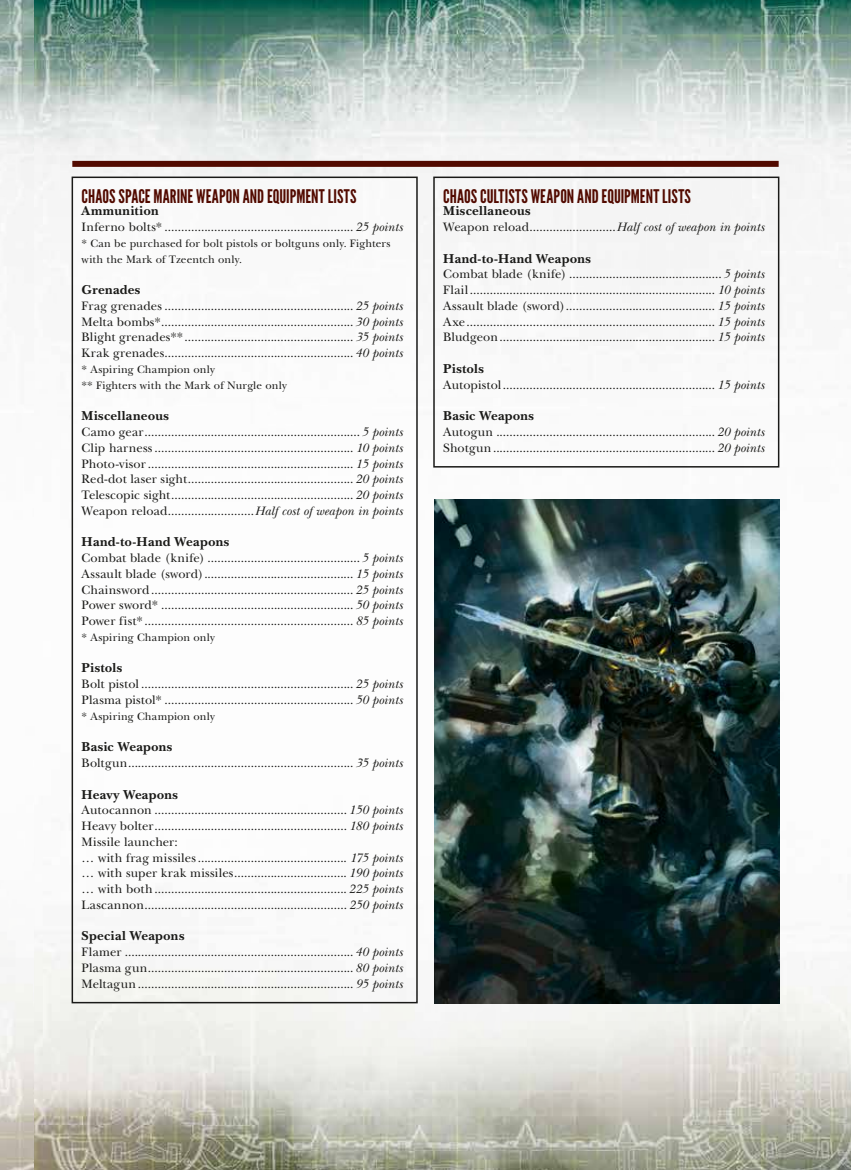
<style>
.page{position:relative;width:851px;height:1170px;background:#fff}
.page>*{position:absolute;margin:0;border:0;box-sizing:border-box;transform-origin:0 0}
.t1{font:18.75px "League Gothic";letter-spacing:.005em;color:#520a00}
.t2{font:700 13.5px "New Baskerville Std";letter-spacing:.02em;color:#1a1a18}
.t3{font:700 13.5px "New Baskerville Std";letter-spacing:.04em;color:#1a1a18}
.t4{font:12.75px/15.8px "New Baskerville Std";letter-spacing:.01em;color:#1a1a18;text-align:justify}
.t5{font:11.25px/15.8px "New Baskerville Std";letter-spacing:.015em;color:#1a1a18}
.s1{font-style:italic}
</style>
<div class="page">
<img style="left:34px;top:0;width:816px;height:1169px">
<img style="left:0;top:0;width:34px;height:1169px">
<div style="left:72px;top:177px;width:345px;height:685px;background:#fff"></div>
<img style="left:434px;top:499px;width:345px;height:504px">
<div style="left:72px;top:176px;width:345px;height:827px;border:2px solid #1a1a18"></div>
<div style="left:72px;top:161px;width:706px;height:6px;background:#520a00"></div>
<div style="left:433px;top:176px;width:346px;height:291px;border:2px solid #1a1a18"></div>
<h1 class="t1" style="left:82px;top:185px;width:276px">CHAOS SPACE MARINE WEAPON AND EQUIPMENT LISTS</h1>
<p class="t3" style="left:82px;top:203px;width:79px">Ammunition</p>
<p class="t4" style="left:82px;top:219px;width:322px">Inferno bolts* .........................................................<span class="s1">25 points</span></p>
<p class="t5" style="left:82px;top:235px;width:310px">* Can be purchased for bolt pistols or boltguns only. Fighters with the Mark of Tzeentch only.</p>
<p class="t2" style="left:82px;top:282px;width:60px">Grenades</p>
<p class="t4" style="left:82px;top:298px;width:322px">Frag grenades .........................................................<span class="s1">25 points </span>Melta bombs*..........................................................<span class="s1">30 points </span>Blight grenades**................................................... <span class="s1">35 points </span>Krak grenades.........................................................<span class="s1">40 points</span></p>
<p class="t5" style="left:82px;top:361px;width:207px">* Aspiring Champion only<br>** Fighters with the Mark of Nurgle only</p>
<p class="t2" style="left:82px;top:408px;width:89px">Miscellaneous</p>
<p class="t4" style="left:82px;top:424px;width:323px">Camo gear.................................................................<span class="s1">5 points </span>Clip harness ............................................................ <span class="s1">10 points </span>Photo-visor .............................................................. <span class="s1">15 points </span>Red-dot laser sight..................................................<span class="s1">20 points </span>Telescopic sight.......................................................<span class="s1">20 points </span>Weapon reload..........................<span class="s1">Half cost of weapon in points</span></p>
<p class="t2" style="left:82px;top:534px;width:149px">Hand-to-Hand Weapons</p>
<p class="t4" style="left:82px;top:550px;width:322px">Combat blade (knife) ..............................................<span class="s1">5 points </span>Assault blade (sword)............................................. <span class="s1">15 points </span>Chainsword.............................................................<span class="s1">25 points </span>Power sword* .......................................................... <span class="s1">50 points </span>Power fist* ............................................................... <span class="s1">85 points</span></p>
<p class="t5" style="left:82px;top:629px;width:135px">* Aspiring Champion only</p>
<p class="t2" style="left:82px;top:660px;width:42px">Pistols</p>
<p class="t4" style="left:82px;top:676px;width:322px">Bolt pistol ................................................................<span class="s1">25 points<br></span>Plasma pistol* ......................................................... <span class="s1">50 points</span></p>
<p class="t5" style="left:82px;top:708px;width:135px">* Aspiring Champion only</p>
<p class="t2" style="left:82px;top:739px;width:92px">Basic Weapons</p>
<p class="t4" style="left:82px;top:755px;width:322px">Boltgun.................................................................... <span class="s1">35 points</span></p>
<p class="t2" style="left:82px;top:786px;width:98px">Heavy Weapons</p>
<p class="t4" style="left:82px;top:802px;width:323px;text-align:left">Autocannon .......................................................... <span class="s1">150 points </span>Heavy bolter.......................................................... <span class="s1">180 points </span>Missile launcher:<br>… with frag missiles............................................. <span class="s1">175 points </span>… with super krak missiles.................................. <span class="s1">190 points </span>… with both..........................................................<span class="s1">225 points </span>Lascannon............................................................. <span class="s1">250 points</span></p>
<p class="t2" style="left:82px;top:928px;width:104px">Special Weapons</p>
<p class="t4" style="left:82px;top:944px;width:323px">Flamer .....................................................................<span class="s1">40 points </span>Plasma gun..............................................................<span class="s1">80 points </span>Meltagun ................................................................. <span class="s1">95 points</span></p>
<h1 class="t1" style="left:443px;top:185px;width:249px">CHAOS CULTISTS WEAPON AND EQUIPMENT LISTS</h1>
<p class="t2" style="left:443px;top:203px;width:89px">Miscellaneous</p>
<p class="t4" style="left:443px;top:219px;width:323px">Weapon reload..........................<span class="s1">Half cost of weapon in points</span></p>
<p class="t2" style="left:443px;top:250px;width:149px">Hand-to-Hand Weapons</p>
<p class="t4" style="left:443px;top:266px;width:323px">Combat blade (knife) ..............................................<span class="s1">5 points </span>Flail.......................................................................... <span class="s1">10 points </span>Assault blade (sword)............................................. <span class="s1">15 points </span>Axe........................................................................... <span class="s1">15 points </span>Bludgeon................................................................. <span class="s1">15 points</span></p>
<p class="t2" style="left:443px;top:361px;width:42px">Pistols</p>
<p class="t4" style="left:443px;top:377px;width:322px">Autopistol................................................................ <span class="s1">15 points</span></p>
<p class="t2" style="left:443px;top:408px;width:92px">Basic Weapons</p>
<p class="t4" style="left:443px;top:424px;width:322px">Autogun ..................................................................<span class="s1">20 points<br></span>Shotgun...................................................................<span class="s1">20 points</span></p>
</div>
